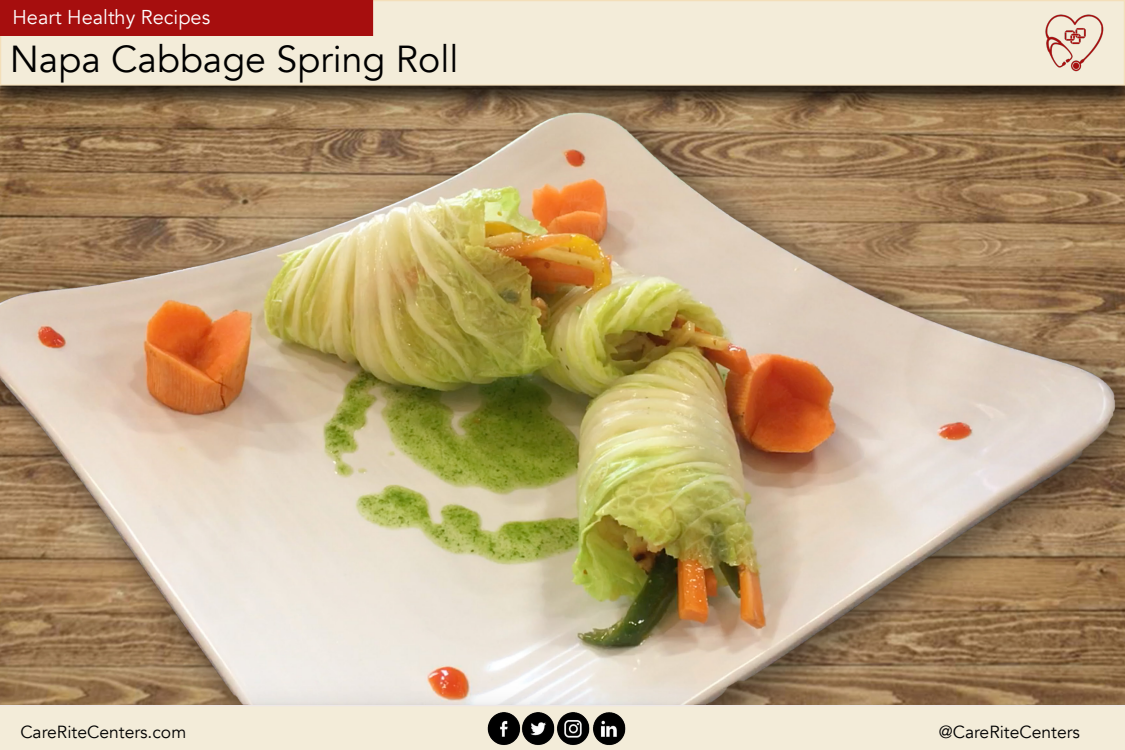
<style>
.page{position:relative;width:1125px;height:750px;background:#fff}
.page>*{position:absolute;margin:0;border:0;box-sizing:border-box;transform-origin:0 0}
.t1{font:37.5px "Avenir";color:#000}
.t2{font:20px "Avenir";color:#fff}
.t3{font:17.5px "Avenir";color:#000}
</style>
<div class="page">
<img style="left:0;top:113px;width:1125px;height:589px">
<div style="left:0;top:0;width:1125px;height:113px;background:#000;opacity:.75"></div>
<div style="left:1px;top:1px;width:1123px;height:84px;background:#f3ecd9"></div>
<div style="left:0;top:0;width:1125px;height:86px;border:1px solid #f3dfba"></div>
<div style="left:0;top:0;width:372px;height:35px;background:#a60e0e"></div>
<div style="left:0;top:0;width:373px;height:36px;border:1px solid #a60e0e"></div>
<img style="left:1045px;top:14px;width:59px;height:58px">
<div style="left:0;top:702px;width:1125px;height:48px;background:#000;opacity:.75"></div>
<div style="left:0;top:705px;width:1125px;height:45px;background:#f3ecd9"></div>
<img style="left:469px;top:698px;width:187px;height:52px">
<p class="t2" style="left:12px;top:6px;width:199px">Heart Healthy Recipes</p>
<p class="t1" style="left:10px;top:36px;width:450px">Napa Cabbage Spring Roll</p>
<p class="t3" style="left:20px;top:721px;width:167px">CareRiteCenters.com</p>
<p class="t3" style="left:939px;top:721px;width:143px">@CareRiteCenters</p>
</div>
